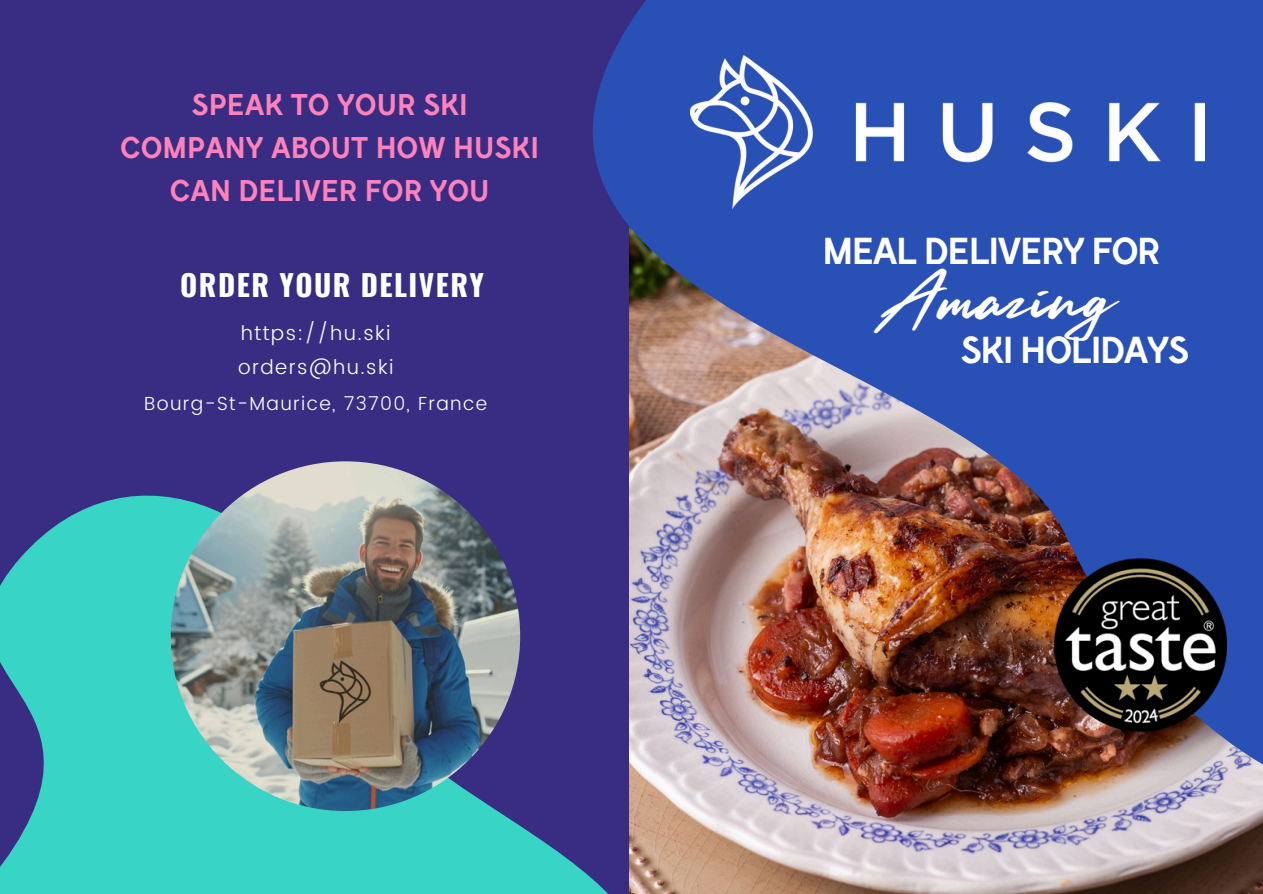
<style>
.page{position:relative;width:1263px;height:894px;background:#fff}
.page>*{position:absolute;margin:0;border:0;box-sizing:border-box;transform-origin:0 0}
.t1{font:40.95px "Smooth Fantasy";color:#fff}
.t2{font:700 37.5px "Fabrik";letter-spacing:-.04em;color:#fff}
.t3{font:700 29.85px/42.8px "Fabrik";color:#ff83ba;text-align:center}
.t4{font:700 29.4px "Oswald";letter-spacing:.05em;color:#fff}
.t5{font:300 20.1px "Poppins";letter-spacing:.07em;color:#fff}
.t6{font:300 18.9px "Poppins";letter-spacing:.07em;color:#fff}
</style>
<div class="page">
<div style="left:0;top:0;width:1263px;height:893px;background:#392d83"></div>
<img style="left:592px;top:0;width:671px;height:893px">
<svg style="left:0;top:266px;width:846px;height:627px"></svg>
<img style="left:171px;top:461px;width:349px;height:349px;border-radius:50%">
<img style="left:690px;top:56px;width:514px;height:154px">
<img style="left:1054px;top:558px;width:172px;height:173px">
<p class="t3" style="left:120px;top:82px;width:420px">SPEAK TO YOUR SKI<br>COMPANY ABOUT HOW HUSKI<br>CAN DELIVER FOR YOU</p>
<h1 class="t4" style="left:180px;top:262px;width:305px">ORDER YOUR DELIVERY</h1>
<h2 class="t5" style="left:241px;top:321px;width:151px">https://hu.ski</h2>
<p class="t5" style="left:238px;top:355px;width:157px">orders@hu.ski</p>
<h3 class="t6" style="left:144px;top:392px;width:344px">Bourg-St-Maurice, 73700, France</h3>
<h3 class="t2" style="left:822px;top:226px;width:340px">MEAL DELIVERY FOR</h3>
<p class="t1" style="left:876px;top:293px;width:267px">Amazing</p>
<p class="t2" style="left:960px;top:325px;width:230px">SKI HOLIDAYS</p>
</div>
